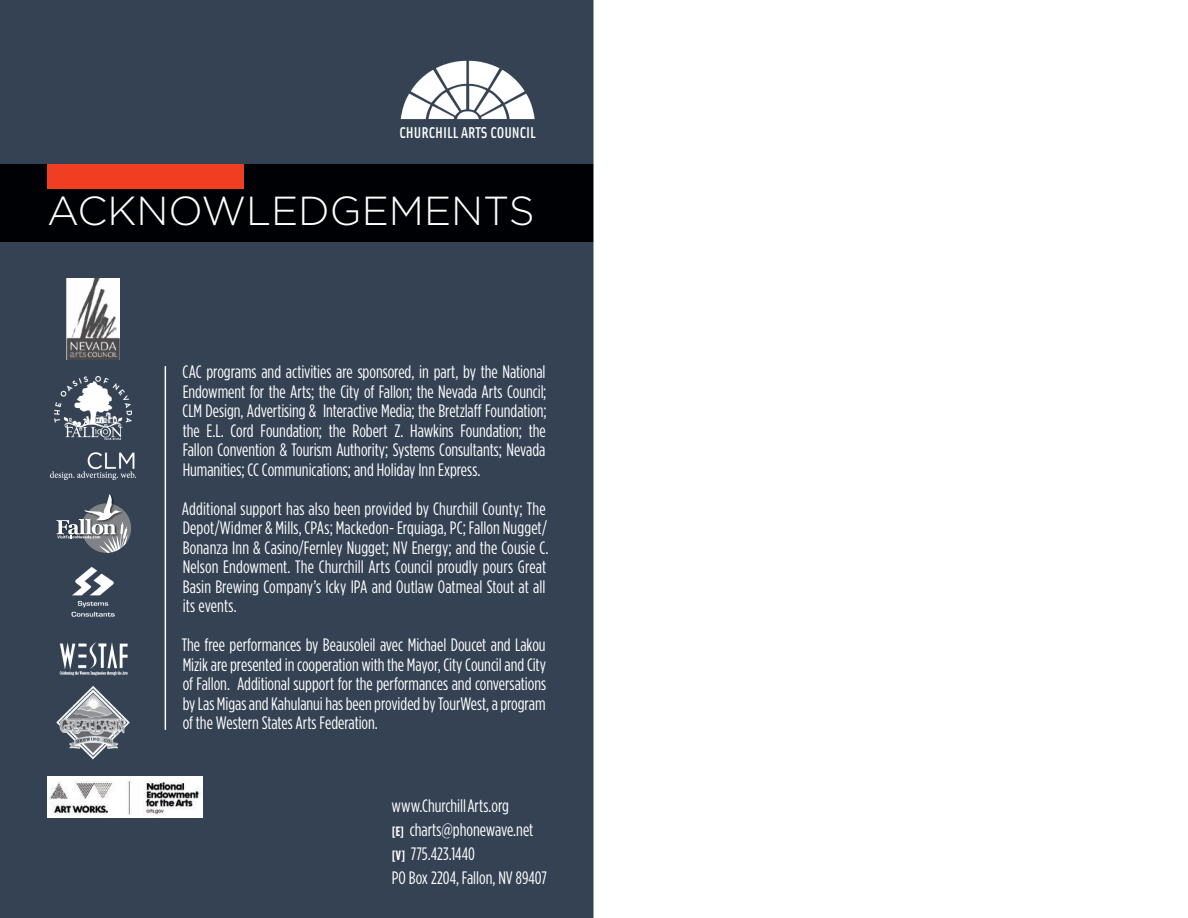
<style>
.page{position:relative;width:1188px;height:918px;background:#fff}
.page>*{position:absolute;margin:0;border:0;box-sizing:border-box;transform-origin:0 0}
.t1{font:300 40.5px "Gotham";color:#fff}
.t2{font:18px/19.5px "Gotham Condensed";letter-spacing:.005em;color:#fff;text-align:justify}
.t3{font:500 15.75px "Solex";color:#fff}
.s1{font-weight:700;font-size:13.5px}
</style>
<div class="page">
<div style="left:0;top:0;width:594px;height:918px;background:#344253"></div>
<hr style="left:165px;top:366px;width:1px;height:364px;background:#fff">
<img style="left:400px;top:60px;width:135px;height:60px">
<img style="left:55px;top:376px;width:76px;height:63px">
<div style="left:82px;top:503px;width:49px;height:50px;background:#808285;border-radius:50%"></div>
<svg style="left:56px;top:494px;width:72px;height:59px"></svg>
<img style="left:59px;top:642px;width:69px;height:34px">
<img style="left:71px;top:566px;width:44px;height:50px">
<img style="left:50px;top:452px;width:86px;height:27px">
<img style="left:56px;top:686px;width:74px;height:74px">
<img style="left:47px;top:777px;width:156px;height:41px">
<div style="left:0;top:164px;width:594px;height:78px;background:#000104"></div>
<div style="left:47px;top:164px;width:197px;height:25px;background:#ef3e22"></div>
<img style="left:67px;top:278px;width:52px;height:82px">
<p class="t3" style="left:399px;top:122px;width:138px">CHURCHILL ARTS COUNCIL</p>
<h1 class="t1" style="left:47px;top:189px;width:489px">ACKNOWLEDGEMENTS</h1>
<p class="t2" style="left:183px;top:362px;width:365px">CAC programs and activities are sponsored, in part, by the National Endowment for the Arts; the City of Fallon; the Nevada Arts Council; CLM Design, Advertising &amp; Interactive Media; the Bretzlaff Foundation; the E.L. Cord Foundation; the Robert Z. Hawkins Foundation; the Fallon Convention &amp; Tourism Authority; Systems Consultants; Nevada Humanities; CC Communications; and Holiday Inn Express.</p>
<p class="t2" style="left:182px;top:499px;width:368px;text-align:left">Additional support has also been provided by Churchill County; The Depot/Widmer &amp; Mills, CPAs; Mackedon- Erquiaga, PC; Fallon Nugget/ Bonanza Inn &amp; Casino/Fernley Nugget; NV Energy; and the Cousie C.<br>Nelson Endowment. The Churchill Arts Council proudly pours Great Basin Brewing Company’s Icky IPA and Outlaw Oatmeal Stout at all its events.</p>
<p class="t2" style="left:182px;top:635px;width:366px">The free performances by Beausoleil avec Michael Doucet and Lakou Mizik are presented in cooperation with the Mayor, City Council and City of Fallon. Additional support for the performances and conversations by Las Migas and Kahulanui has been provided by TourWest, a program of the Western States Arts Federation.</p>
<p class="t2" style="left:391px;top:794px;width:157px;line-height:24px;text-align:left">www.ChurchillArts.org<br><span class="s1">[E]</span> charts@phonewave.net <span class="s1">[V]</span> 775.423.1440<br>PO Box 2204, Fallon, NV 89407</p>
</div>
